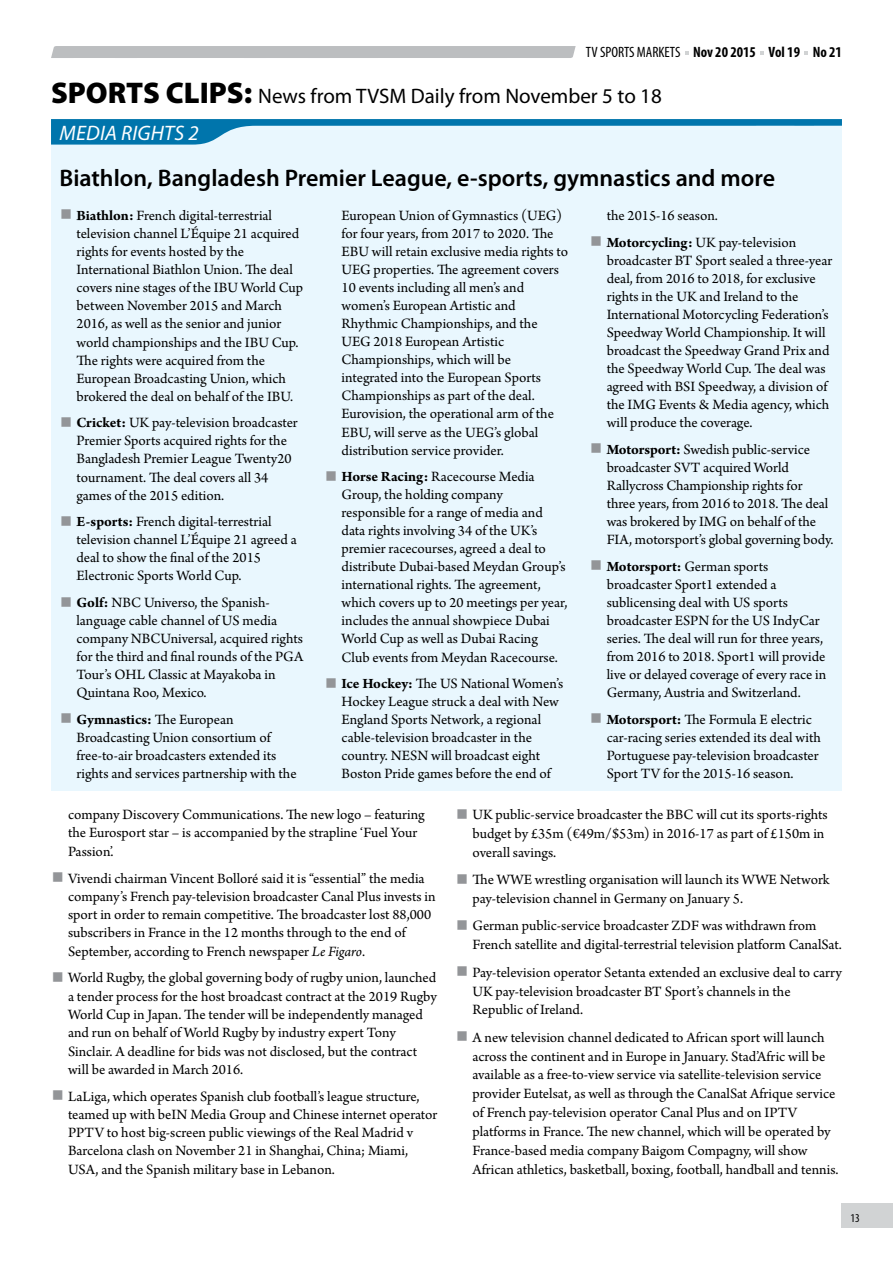
<style>
.page{position:relative;width:893px;height:1263px;background:#fff}
.page>*{position:absolute;margin:0;border:0;box-sizing:border-box;transform-origin:0 0}
.t1{font:600 24px "Myriad Pro";color:#000}
.t2{font:21px "Myriad Pro";color:#000}
.t3{font:italic 21px "Myriad Pro";letter-spacing:.01em;color:#fff}
.t4{font:15px/18px "Arno Pro";color:#000}
.t5{font:700 condensed 15px "Myriad Pro";color:#000}
.t6{font:condensed 12px "Myriad Pro";color:#000}
.s1{font-weight:400}
.s2{font-weight:900;font-size:30px}
.s3{font-weight:700;font-size:42px;color:#939598}
.s4{font-weight:700}
.s5{font-style:italic}
</style>
<div class="page">
<div style="left:842px;top:1204px;width:51px;height:24px;background:#d1d3d4"></div>
<div style="left:51px;top:46px;width:525px;height:12px;background:#bcbec0"></div>
<div style="left:51px;top:119px;width:791px;height:672px;background:#e9f7fe"></div>
<svg style="left:51px;top:119px;width:791px;height:26px"></svg>
<p class="t5" style="left:586px;top:43px;width:258px"><span class="s1">TV SPORTS MARKETS</span> Nov 20 2015 Vol 19 No 21</p>
<h2 class="t2" style="left:51px;top:83px;width:612px"><span class="s2">SPORTS CLIPS:</span> News from TVSM Daily from November 5 to 18</h2>
<h2 class="t3" style="left:60px;top:120px;width:141px">MEDIA RIGHTS 2</h2>
<h1 class="t1" style="left:60px;top:163px;width:717px">Biathlon, Bangladesh Premier League, e-sports, gymnastics and more</h1>
<p class="t4" style="left:77px;top:207px;width:228px;text-indent:-17px"><span class="s3">■</span> <span class="s4">Biathlon:</span> French digital-terrestrial television channel L’Équipe 21 acquired rights for events hosted by the International Biathlon Union. The deal covers nine stages of the IBU World Cup between November 2015 and March 2016, as well as the senior and junior world championships and the IBU Cup.<br>The rights were acquired from the European Broadcasting Union, which brokered the deal on behalf of the IBU.</p>
<p class="t4" style="left:77px;top:414px;width:223px;text-indent:-17px"><span class="s3">■</span> <span class="s4">Cricket:</span> UK pay-television broadcaster Premier Sports acquired rights for the Bangladesh Premier League Twenty20 tournament. The deal covers all 34 games of the 2015 edition.</p>
<p class="t4" style="left:77px;top:513px;width:222px;text-indent:-17px"><span class="s3">■</span> <span class="s4">E-sports:</span> French digital-terrestrial television channel L’Équipe 21 agreed a deal to show the final of the 2015<br>Electronic Sports World Cup.</p>
<p class="t4" style="left:77px;top:594px;width:228px;text-indent:-17px"><span class="s3">■</span> <span class="s4">Golf:</span> NBC Universo, the Spanish&shy;language cable channel of US media company NBCUniversal, acquired rights for the third and final rounds of the PGA Tour’s OHL Classic at Mayakoba in Quintana Roo, Mexico.</p>
<p class="t4" style="left:77px;top:711px;width:222px;text-indent:-17px"><span class="s3">■</span> <span class="s4">Gymnastics:</span> The European Broadcasting Union consortium of free-to-air broadcasters extended its rights and services partnership with the</p>
<p class="t4" style="left:342px;top:207px;width:228px">European Union of Gymnastics (UEG) for four years, from 2017 to 2020. The EBU will retain exclusive media rights to UEG properties. The agreement covers 10 events including all men’s and women’s European Artistic and Rhythmic Championships, and the UEG 2018 European Artistic Championships, which will be integrated into the European Sports Championships as part of the deal.<br>Eurovision, the operational arm of the EBU, will serve as the UEG’s global distribution service provider.</p>
<p class="t4" style="left:342px;top:468px;width:227px;text-indent:-17px"><span class="s3">■</span> <span class="s4">Horse Racing:</span> Racecourse Media Group, the holding company responsible for a range of media and data rights involving 34 of the UK’s premier racecourses, agreed a deal to distribute Dubai-based Meydan Group’s international rights. The agreement, which covers up to 20 meetings per year, includes the annual showpiece Dubai World Cup as well as Dubai Racing Club events from Meydan Racecourse.</p>
<p class="t4" style="left:342px;top:675px;width:223px;text-indent:-17px"><span class="s3">■</span> <span class="s4">Ice Hockey:</span> The US National Women’s Hockey League struck a deal with New England Sports Network, a regional cable-television broadcaster in the country. NESN will broadcast eight Boston Pride games before the end of</p>
<p class="t4" style="left:607px;top:207px;width:113px">the 2015-16 season.</p>
<p class="t4" style="left:607px;top:234px;width:227px;text-indent:-17px"><span class="s3">■</span> <span class="s4">Motorcycling:</span> UK pay-television broadcaster BT Sport sealed a three-year deal, from 2016 to 2018, for exclusive rights in the UK and Ireland to the International Motorcycling Federation’s Speedway World Championship. It will broadcast the Speedway Grand Prix and the Speedway World Cup. The deal was agreed with BSI Speedway, a division of the IMG Events &amp; Media agency, which will produce the coverage.</p>
<p class="t4" style="left:607px;top:441px;width:228px;text-indent:-17px"><span class="s3">■</span> <span class="s4">Motorsport:</span> Swedish public-service broadcaster SVT acquired World Rallycross Championship rights for three years, from 2016 to 2018. The deal was brokered by IMG on behalf of the FIA, motorsport’s global governing body.</p>
<p class="t4" style="left:607px;top:558px;width:221px;text-indent:-17px"><span class="s3">■</span> <span class="s4">Motorsport:</span> German sports broadcaster Sport1 extended a sublicensing deal with US sports broadcaster ESPN for the US IndyCar series. The deal will run for three years, from 2016 to 2018. Sport1 will provide live or delayed coverage of every race in Germany, Austria and Switzerland.</p>
<p class="t4" style="left:607px;top:711px;width:216px;text-indent:-17px"><span class="s3">■</span> <span class="s4">Motorsport:</span> The Formula E electric car-racing series extended its deal with Portuguese pay-television broadcaster Sport TV for the 2015-16 season.</p>
<p class="t4" style="left:68px;top:806px;width:358px">company Discovery Communications. The new logo – featuring the Eurosport star – is accompanied by the strapline ‘Fuel Your<br>Passion’.</p>
<p class="t4" style="left:68px;top:870px;width:369px;text-indent:-17px"><span class="s3">■</span> Vivendi chairman Vincent Bolloré said it is “essential” the media company’s French pay-television broadcaster Canal Plus invests in sport in order to remain competitive. The broadcaster lost 88,000 subscribers in France in the 12 months through to the end of September, according to French newspaper <span class="s5">Le Figaro</span>.</p>
<p class="t4" style="left:68px;top:969px;width:370px;text-indent:-17px"><span class="s3">■</span> World Rugby, the global governing body of rugby union, launched a tender process for the host broadcast contract at the 2019 Rugby World Cup in Japan. The tender will be independently managed and run on behalf of World Rugby by industry expert Tony Sinclair. A deadline for bids was not disclosed, but the contract will be awarded in March 2016.</p>
<p class="t4" style="left:68px;top:1088px;width:371px;text-indent:-17px"><span class="s3">■</span> LaLiga, which operates Spanish club football’s league structure, teamed up with beIN Media Group and Chinese internet operator PPTV to host big-screen public viewings of the Real Madrid v Barcelona clash on November 21 in Shanghai, China; Miami, USA, and the Spanish military base in Lebanon.</p>
<p class="t4" style="left:472px;top:806px;width:357px;line-height:18.9px;text-indent:-17px"><span class="s3">■</span> UK public-service broadcaster the BBC will cut its sports-rights budget by £35m (€49m/$53m) in 2016-17 as part of £150m in overall savings.</p>
<p class="t4" style="left:472px;top:871px;width:359px;line-height:18.9px;text-indent:-17px"><span class="s3">■</span> The WWE wrestling organisation will launch its WWE Network pay-television channel in Germany on January 5.</p>
<p class="t4" style="left:472px;top:917px;width:371px;line-height:18.9px;text-indent:-17px"><span class="s3">■</span> German public-service broadcaster ZDF was withdrawn from<br>French satellite and digital-terrestrial television platform CanalSat.</p>
<p class="t4" style="left:472px;top:963px;width:371px;line-height:18.9px;text-indent:-17px"><span class="s3">■</span> Pay-television operator Setanta extended an exclusive deal to carry<br>UK pay-television broadcaster BT Sport’s channels in the<br>Republic of Ireland.</p>
<p class="t4" style="left:472px;top:1028px;width:368px;line-height:18.9px;text-indent:-17px"><span class="s3">■</span> A new television channel dedicated to African sport will launch across the continent and in Europe in January. Stad’Afric will be available as a free-to-view service via satellite-television service provider Eutelsat, as well as through the CanalSat Afrique service of French pay-television operator Canal Plus and on IPTV platforms in France. The new channel, which will be operated by France-based media company Baigom Compagny, will show African athletics, basketball, boxing, football, handball and tennis.</p>
<p class="t6" style="left:850px;top:1210px;width:11px">13</p>
</div>
